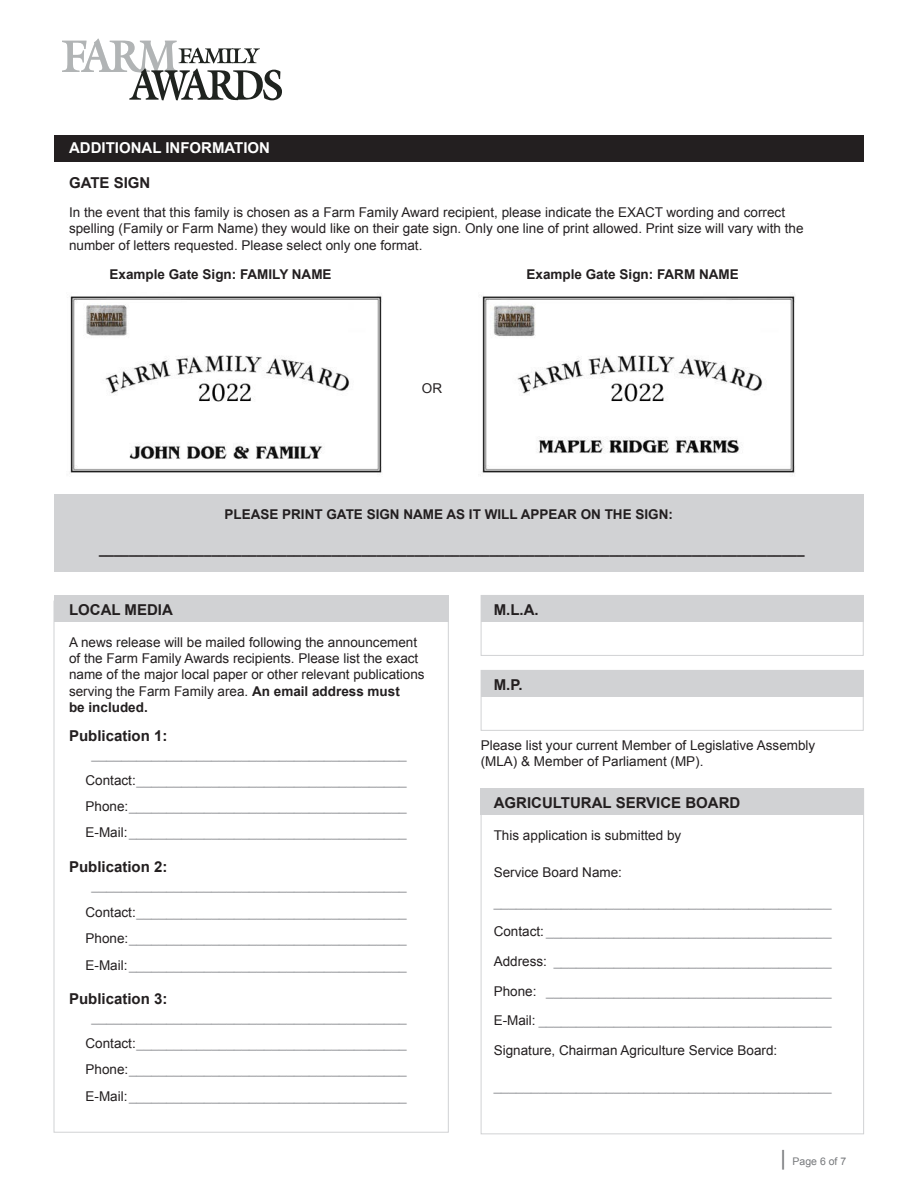
<style>
.page{position:relative;width:918px;height:1188px;background:#fff}
.page>*{position:absolute;margin:0;border:0;box-sizing:border-box;transform-origin:0 0}
.t1{font:700 15px "Arial";color:#231f20}
.t2{font:700 15px "Arial";color:#fff}
.t3{font:13.5px "Arial";color:#9d9fa2}
.t4{font:13.5px/16.2px "Arial";color:#231f20}
.t5{font:700 13.5px "Arial";color:#231f20}
.t6{font:10.5px "Arial";color:#76787b}
.s1{font-weight:700}
.s2{color:#231f20}
.s3{font-size:21px}
</style>
<div class="page">
<svg style="left:62px;top:39px;width:220px;height:61px"></svg>
<div style="left:54px;top:494px;width:810px;height:78px;background:#d1d2d4"></div>
<div style="left:481px;top:595px;width:383px;height:61px;border:1px solid #d1d2d4"></div>
<div style="left:54px;top:595px;width:395px;height:26px;background:#d1d2d4"></div>
<div style="left:54px;top:135px;width:810px;height:26px;background:#231f20"></div>
<img style="left:70px;top:296px;width:312px;height:177px">
<img style="left:481px;top:294px;width:314px;height:179px">
<div style="left:481px;top:595px;width:383px;height:26px;background:#d1d2d4"></div>
<div style="left:481px;top:670px;width:383px;height:61px;border:1px solid #d1d2d4"></div>
<div style="left:481px;top:670px;width:383px;height:26px;background:#d1d2d4"></div>
<div style="left:481px;top:788px;width:383px;height:27px;background:#d1d2d4"></div>
<p class="t2" style="left:69px;top:138px;width:203px">ADDITIONAL INFORMATION</p>
<p class="t1" style="left:69px;top:172px;width:83px">GATE SIGN</p>
<p class="t4" style="left:69px;top:205px;width:736px">In the event that this family is chosen as a Farm Family Award recipient, please indicate the EXACT wording and correct spelling (Family or Farm Name) they would like on their gate sign. Only one line of print allowed. Print size will vary with the number of letters requested. Please select only one format.</p>
<p class="t5" style="left:110px;top:266px;width:224px">Example Gate Sign: FAMILY NAME</p>
<p class="t5" style="left:527px;top:266px;width:214px">Example Gate Sign: FARM NAME</p>
<p class="t4" style="left:422px;top:380px;width:22px">OR</p>
<p class="t5" style="left:224px;top:505px;width:450px">PLEASE PRINT GATE SIGN NAME AS IT WILL APPEAR ON THE SIGN:</p>
<p class="t5" style="left:99px;top:540px;width:707px">______________________________________________________________________________________________</p>
<p class="t1" style="left:69px;top:599px;width:105px">LOCAL MEDIA</p>
<p class="t4" style="left:69px;top:634px;width:357px">A news release will be mailed following the announcement of the Farm Family Awards recipients. Please list the exact name of the major local paper or other relevant publications serving the Farm Family area. <span class="s1">An email address must<br>be included.</span></p>
<p class="t1" style="left:69px;top:725px;width:100px">Publication 1:</p>
<p class="t3" style="left:92px;top:745px;width:317px">__________________________________________</p>
<p class="t3" style="left:86px;top:771px;width:323px"><span class="s2">Contact:</span>____________________________________</p>
<p class="t3" style="left:86px;top:798px;width:323px"><span class="s2">Phone:</span>_____________________________________</p>
<p class="t3" style="left:86px;top:824px;width:323px"><span class="s2">E-Mail:</span>_____________________________________</p>
<p class="t1" style="left:69px;top:856px;width:100px">Publication 2:</p>
<p class="t3" style="left:92px;top:876px;width:317px">__________________________________________</p>
<p class="t3" style="left:86px;top:904px;width:323px"><span class="s2">Contact:</span>____________________________________</p>
<p class="t3" style="left:86px;top:930px;width:323px"><span class="s2">Phone:</span>_____________________________________</p>
<p class="t3" style="left:86px;top:956px;width:323px"><span class="s2">E-Mail:</span>_____________________________________</p>
<p class="t1" style="left:69px;top:989px;width:100px">Publication 3:</p>
<p class="t3" style="left:92px;top:1008px;width:317px">__________________________________________</p>
<p class="t3" style="left:86px;top:1035px;width:323px"><span class="s2">Contact:</span>____________________________________</p>
<p class="t3" style="left:86px;top:1061px;width:323px"><span class="s2">Phone:</span>_____________________________________</p>
<p class="t3" style="left:86px;top:1087px;width:323px"><span class="s2">E-Mail:</span>_____________________________________</p>
<p class="t1" style="left:494px;top:599px;width:46px">M.L.A.</p>
<p class="t1" style="left:494px;top:674px;width:30px">M.P.</p>
<p class="t4" style="left:481px;top:738px;width:336px">Please list your current Member of Legislative Assembly (MLA) &amp; Member of Parliament (MP).</p>
<p class="t1" style="left:494px;top:793px;width:248px">AGRICULTURAL SERVICE BOARD</p>
<p class="t4" style="left:494px;top:828px;width:189px">This application is submitted by</p>
<p class="t4" style="left:494px;top:864px;width:130px">Service Board Name:</p>
<p class="t3" style="left:494px;top:893px;width:339px">_____________________________________________</p>
<p class="t3" style="left:494px;top:923px;width:339px"><span class="s2">Contact:</span> ______________________________________</p>
<p class="t3" style="left:494px;top:952px;width:339px"><span class="s2">Address:</span> _____________________________________</p>
<p class="t3" style="left:494px;top:982px;width:339px"><span class="s2">Phone:</span> ______________________________________</p>
<p class="t3" style="left:494px;top:1012px;width:339px"><span class="s2">E-Mail:</span> _______________________________________</p>
<p class="t4" style="left:494px;top:1042px;width:285px">Signature, Chairman Agriculture Service Board:</p>
<p class="t3" style="left:494px;top:1078px;width:339px">_____________________________________________</p>
<p class="t6" style="left:781px;top:1154px;width:67px"><span class="s3">|</span> Page 6 of 7</p>
</div>
